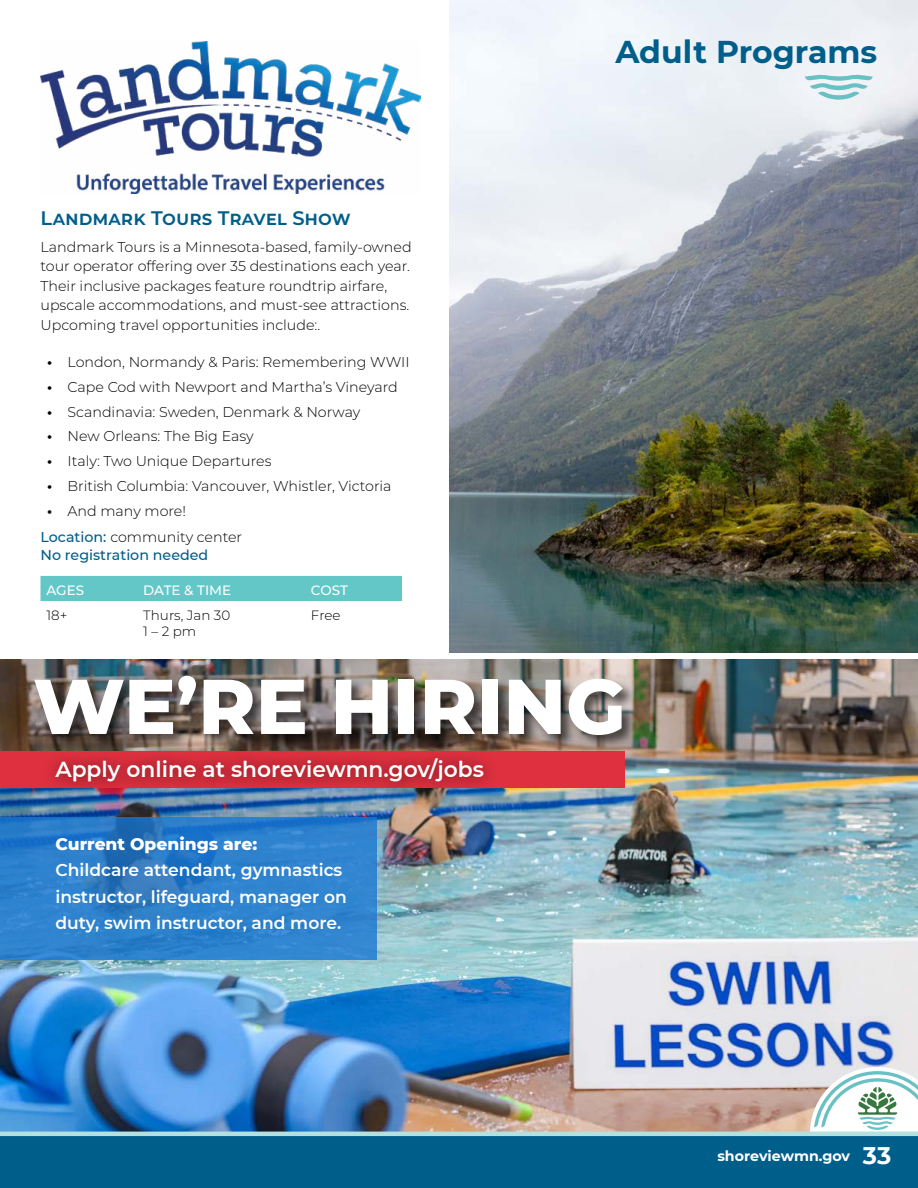
<style>
.page{position:relative;width:918px;height:1188px;background:#fff}
.page>*{position:absolute;margin:0;border:0;box-sizing:border-box;transform-origin:0 0}
.t1{font:800 77.55px "Montserrat";color:#fff}
.t2{font:700 31.5px "Montserrat";color:#005e8a}
.t3{font:600 21.75px "Montserrat";color:#fff}
.t4{font:600 19.5px "Montserrat";color:#005e8a}
.t5{font:600 17.1px/26.4px "Montserrat";color:#fff}
.t6{font:800 17.1px "Montserrat";color:#fff}
.t7{font:300 14.25px/19.5px "Montserrat";color:#000}
.t8{font:500 14.25px "Montserrat";color:#005e8a}
.t9{font:700 14.25px "Montserrat";color:#fff}
.t10{font:300 13.5px/16.2px "Montserrat";color:#000}
.t11{font:500 13.5px "Montserrat";color:#fff}
.s1{font-weight:700}
.s2{font-weight:500;color:#005e8a}
.s3{font-size:24px}
</style>
<div class="page">
<div style="left:40px;top:576px;width:362px;height:25px;background:#64c7c7"></div>
<img style="left:40px;top:41px;width:381px;height:152px">
<img style="left:450px;top:0;width:468px;height:652px">
<img style="left:0;top:660px;width:918px;height:472px">
<svg style="left:0;top:817px;width:377px;height:142px;fill:#2e82cd"></svg>
<div style="left:34px;top:674px;width:603px;height:76px;background:#000;opacity:.6"></div>
<div style="left:0;top:751px;width:624px;height:37px;background:#df303f"></div>
<div style="left:42px;top:745px;width:456px;height:52px;background:#000;opacity:.6"></div>
<div style="left:0;top:1136px;width:918px;height:52px;background:#005e8a"></div>
<svg style="left:810px;top:1067px;width:108px;height:65px"></svg>
<hr style="left:0;top:1132px;width:918px;height:4px;background:#b4e0e0">
<svg style="left:805px;top:75px;width:68px;height:25px"></svg>
<h2 class="t2" style="left:615px;top:29px;width:264px">Adult Programs</h2>
<h3 class="t4" style="left:40px;top:205px;width:312px">Landmark Tours Travel Show</h3>
<p class="t7" style="left:40px;top:236px;width:373px">Landmark Tours is a Minnesota-based, family-owned tour operator offering over 35 destinations each year.<br>Their inclusive packages feature roundtrip airfare, upscale accommodations, and must-see attractions.<br>Upcoming travel opportunities include:.</p>
<p class="t7" style="left:47px;top:352px;width:364px"><span class="s1">•</span> London, Normandy &amp; Paris: Remembering WWII</p>
<p class="t7" style="left:47px;top:377px;width:352px"><span class="s1">•</span> Cape Cod with Newport and Martha’s Vineyard</p>
<p class="t7" style="left:47px;top:401px;width:315px"><span class="s1">•</span> Scandinavia: Sweden, Denmark &amp; Norway</p>
<p class="t7" style="left:47px;top:426px;width:208px"><span class="s1">•</span> New Orleans: The Big Easy</p>
<p class="t7" style="left:47px;top:451px;width:226px"><span class="s1">•</span> Italy: Two Unique Departures</p>
<p class="t7" style="left:47px;top:476px;width:346px"><span class="s1">•</span> British Columbia: Vancouver, Whistler, Victoria</p>
<p class="t7" style="left:40px;top:497px;width:203px;line-height:26.2px;text-indent:7px"><span class="s1">•</span> And many more!<br><span class="s2">Location:</span> community center</p>
<p class="t8" style="left:40px;top:545px;width:169px">No registration needed</p>
<p class="t11" style="left:46px;top:581px;width:39px">AGES</p>
<p class="t11" style="left:143px;top:581px;width:89px">DATE &amp; TIME</p>
<p class="t11" style="left:311px;top:581px;width:39px">COST</p>
<p class="t10" style="left:46px;top:607px;width:22px">18+</p>
<p class="t10" style="left:143px;top:607px;width:89px">Thurs, Jan 30<br>1 – 2 pm</p>
<p class="t10" style="left:311px;top:607px;width:31px">Free</p>
<h1 class="t1" style="left:33px;top:650px;width:594px">WE’RE HIRING</h1>
<h3 class="t3" style="left:55px;top:754px;width:430px">Apply online at shoreviewmn.gov/jobs</h3>
<p class="t6" style="left:55px;top:831px;width:203px">Current Openings are:</p>
<p class="t5" style="left:55px;top:856px;width:293px">Childcare attendant, gymnastics instructor, lifeguard, manager on duty, swim instructor, and more.</p>
<p class="t9" style="left:717px;top:1146px;width:175px">shoreviewmn.gov <span class="s3">33</span></p>
</div>
